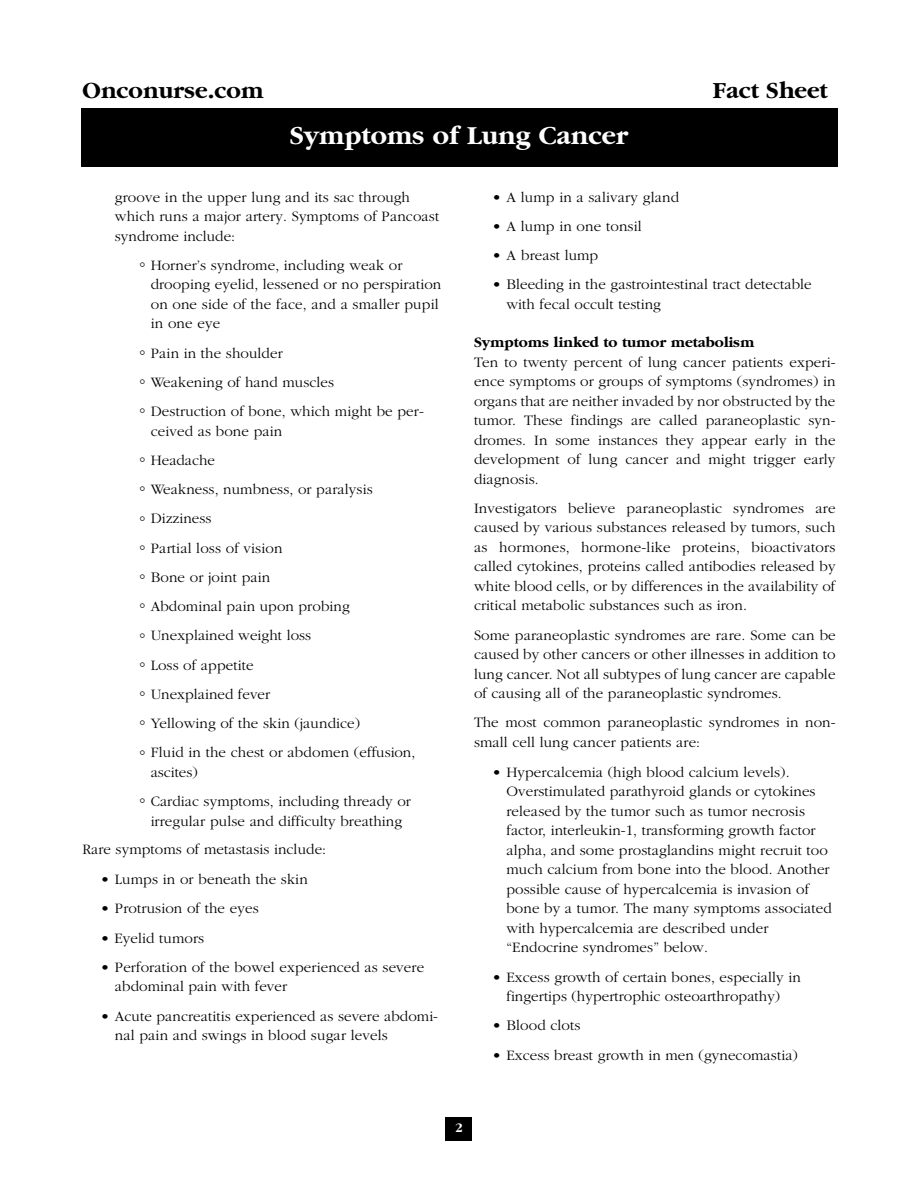
<style>
.page{position:relative;width:918px;height:1188px;background:#fff}
.page>*{position:absolute;margin:0;border:0;box-sizing:border-box;transform-origin:0 0}
.t1{font:700 27px "Garamond";color:#fff}
.t2{font:700 24px "Garamond";color:#000}
.t3{font:300 15px/19.5px "Garamond";letter-spacing:.01em;color:#000}
.t4{font:700 15px "Garamond";color:#000}
.t5{font:700 13.5px "Garamond";color:#fff}
</style>
<div class="page">
<div style="left:446px;top:1118px;width:26px;height:23px;background:#000"></div>
<div style="left:81px;top:108px;width:756px;height:58px;background:#000"></div>
<h2 class="t2" style="left:82px;top:81px;width:182px">Onconurse.com</h2>
<h2 class="t2" style="left:713px;top:81px;width:116px">Fact Sheet</h2>
<h1 class="t1" style="left:290px;top:124px;width:340px">Symptoms of Lung Cancer</h1>
<p class="t3" style="left:115px;top:188px;width:326px">groove in the upper lung and its sac through which runs a major artery. Symptoms of Pancoast syndrome include:</p>
<p class="t3" style="left:151px;top:257px;width:292px;text-indent:-11px">° Horner’s syndrome, including weak or drooping eyelid, lessened or no perspiration on one side of the face, and a smaller pupil in one eye</p>
<p class="t3" style="left:140px;top:339px;width:286px;line-height:29.2px">° Pain in the shoulder<br>° Weakening of hand muscles<br>° Destruction of bone, which might be per-</p>
<p class="t3" style="left:140px;top:417px;width:277px;line-height:29.2px;text-indent:11px">ceived as bone pain<br>° Headache<br>° Weakness, numbness, or paralysis<br>° Dizziness<br>° Partial loss of vision<br>° Bone or joint pain<br>° Abdominal pain upon probing<br>° Unexplained weight loss<br>° Loss of appetite<br>° Unexplained fever<br>° Yellowing of the skin (jaundice)<br>° Fluid in the chest or abdomen (effusion,</p>
<p class="t3" style="left:140px;top:759px;width:273px;line-height:29.2px;text-indent:11px">ascites)<br>° Cardiac symptoms, including thready or</p>
<p class="t3" style="left:82px;top:808px;width:321px;line-height:28.5px;text-indent:68px">irregular pulse and difficulty breathing<br>Rare symptoms of metastasis include:</p>
<p class="t3" style="left:100px;top:871px;width:209px">• Lumps in or beneath the skin</p>
<p class="t3" style="left:100px;top:900px;width:160px">• Protrusion of the eyes</p>
<p class="t3" style="left:100px;top:929px;width:105px">• Eyelid tumors</p>
<p class="t3" style="left:115px;top:959px;width:311px;text-indent:-14px">• Perforation of the bowel experienced as severe abdominal pain with fever</p>
<p class="t3" style="left:115px;top:1007px;width:325px;text-indent:-14px">• Acute pancreatitis experienced as severe abdomi&shy;nal pain and swings in blood sugar levels</p>
<p class="t3" style="left:492px;top:188px;width:189px">• A lump in a salivary gland</p>
<p class="t3" style="left:492px;top:218px;width:151px">• A lump in one tonsil</p>
<p class="t3" style="left:492px;top:247px;width:108px">• A breast lump</p>
<p class="t3" style="left:506px;top:276px;width:307px;text-indent:-14px">• Bleeding in the gastrointestinal tract detectable with fecal occult testing</p>
<p class="t4" style="left:474px;top:336px;width:282px">Symptoms linked to tumor metabolism</p>
<p class="t3" style="left:474px;top:353px;width:363px;text-align:justify">Ten to twenty percent of lung cancer patients experi&shy;ence symptoms or groups of symptoms (syndromes) in organs that are neither invaded by nor obstructed by the tumor. These findings are called paraneoplastic syn&shy;dromes. In some instances they appear early in the development of lung cancer and might trigger early diagnosis.</p>
<p class="t3" style="left:474px;top:500px;width:363px;text-align:justify">Investigators believe paraneoplastic syndromes are caused by various substances released by tumors, such as hormones, hormone-like proteins, bioactivators called cytokines, proteins called antibodies released by white blood cells, or by differences in the availability of critical metabolic substances such as iron.</p>
<p class="t3" style="left:474px;top:626px;width:363px;text-align:justify">Some paraneoplastic syndromes are rare. Some can be caused by other cancers or other illnesses in addition to lung cancer. Not all subtypes of lung cancer are capable of causing all of the paraneoplastic syndromes.</p>
<p class="t3" style="left:474px;top:714px;width:363px">The most common paraneoplastic syndromes in non&shy;small cell lung cancer patients are:</p>
<p class="t3" style="left:506px;top:764px;width:327px;text-indent:-14px">• Hypercalcemia (high blood calcium levels).<br>Overstimulated parathyroid glands or cytokines released by the tumor such as tumor necrosis factor, interleukin-1, transforming growth factor alpha, and some prostaglandins might recruit too much calcium from bone into the blood. Another possible cause of hypercalcemia is invasion of bone by a tumor. The many symptoms associated with hypercalcemia are described under “Endocrine syndromes” below.</p>
<p class="t3" style="left:492px;top:968px;width:310px;text-align:center">• Excess growth of certain bones, especially in fingertips (hypertrophic osteoarthropathy)</p>
<p class="t3" style="left:492px;top:1017px;width:90px">• Blood clots</p>
<p class="t3" style="left:492px;top:1046px;width:308px">• Excess breast growth in men (gynecomastia)</p>
<p class="t5" style="left:455px;top:1123px;width:9px">2</p>
</div>
